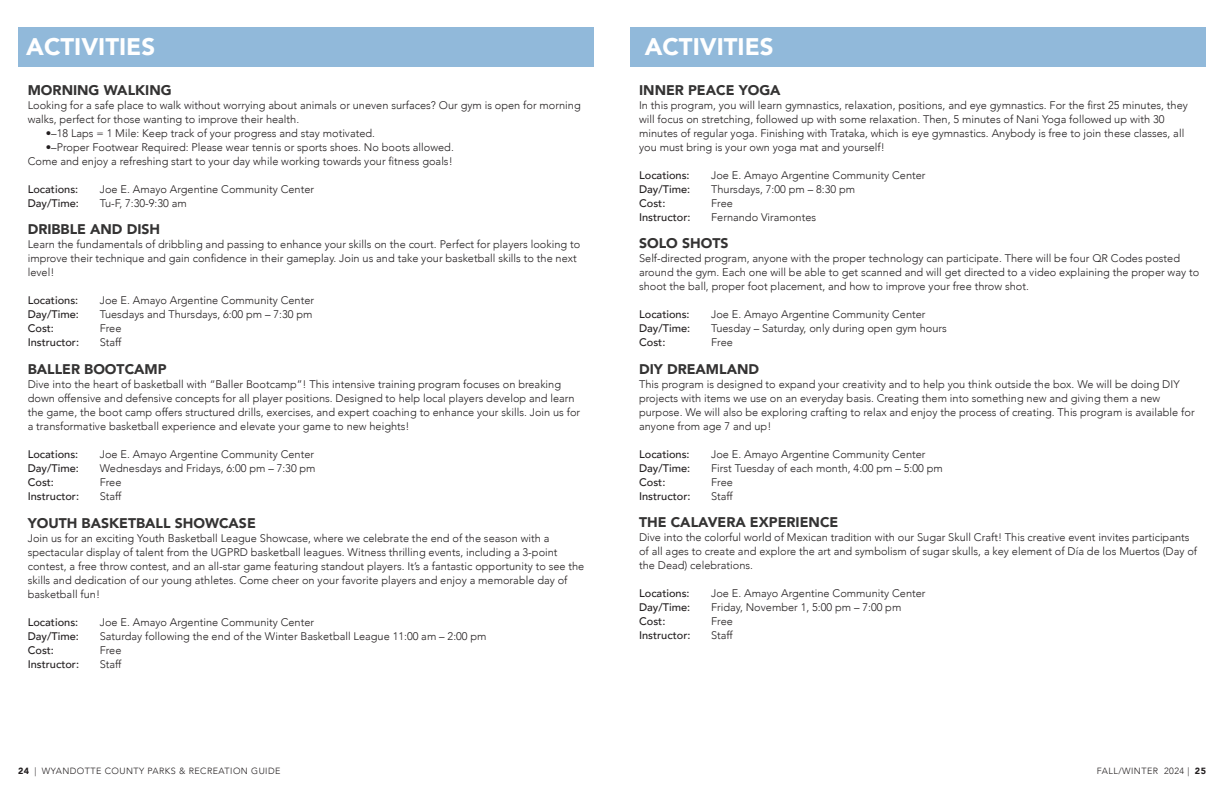
<style>
.page{position:relative;width:1224px;height:792px;background:#fff}
.page>*{position:absolute;margin:0;border:0;box-sizing:border-box;transform-origin:0 0}
.t1{font:900 24px "Avenir";color:#fff}
.activity_header{font:900 14px "Avenir";color:#343333}
.t2{font:300 11px/14px "Avenir";color:#231f20}
.t3{font:500 11px "Avenir";color:#231f20}
.t4{font:300 9px "Avenir";letter-spacing:.05em;color:#231f20}
.s1{font-weight:900}
</style>
<div class="page">
<div style="left:18px;top:27px;width:576px;height:40px;background:#91b9da"></div>
<div style="left:630px;top:27px;width:576px;height:40px;background:#91b9da"></div>
<p class="t1" style="left:26px;top:26px;width:130px">ACTIVITIES</p>
<p class="activity_header" style="left:28px;top:78px;width:146px">MORNING WALKING</p>
<p class="t2" style="left:28px;top:98px;width:555px">Looking for a safe place to walk without worrying about animals or uneven surfaces? Our gym is open for morning walks, perfect for those wanting to improve their health.</p>
<p class="t2" style="left:46px;top:126px;width:331px">•–18 Laps = 1 Mile: Keep track of your progress and stay motivated.</p>
<p class="t2" style="left:46px;top:140px;width:410px">•–Proper Footwear Required: Please wear tennis or sports shoes. No boots allowed.</p>
<p class="t2" style="left:28px;top:154px;width:426px">Come and enjoy a refreshing start to your day while working towards your fitness goals!</p>
<p class="t3" style="left:28px;top:179px;width:52px">Locations:</p>
<p class="t2" style="left:100px;top:182px;width:216px">Joe E. Amayo Argentine Community Center</p>
<p class="t3" style="left:28px;top:193px;width:53px">Day/Time:</p>
<p class="t2" style="left:100px;top:196px;width:89px">Tu-F, 7:30-9:30 am</p>
<p class="activity_header" style="left:28px;top:217px;width:134px">DRIBBLE AND DISH</p>
<p class="t2" style="left:28px;top:237px;width:554px">Learn the fundamentals of dribbling and passing to enhance your skills on the court. Perfect for players looking to improve their technique and gain confidence in their gameplay. Join us and take your basketball skills to the next level!</p>
<p class="t3" style="left:28px;top:291px;width:52px">Locations:</p>
<p class="t2" style="left:100px;top:293px;width:216px">Joe E. Amayo Argentine Community Center</p>
<p class="t3" style="left:28px;top:305px;width:53px">Day/Time:</p>
<p class="t2" style="left:100px;top:307px;width:214px">Tuesdays and Thursdays, 6:00 pm – 7:30 pm</p>
<p class="t3" style="left:28px;top:319px;width:28px">Cost:</p>
<p class="t2" style="left:100px;top:321px;width:23px">Free</p>
<p class="t3" style="left:28px;top:333px;width:53px">Instructor:</p>
<p class="t2" style="left:100px;top:335px;width:23px">Staff</p>
<p class="activity_header" style="left:28px;top:357px;width:140px">BALLER BOOTCAMP</p>
<p class="t2" style="left:28px;top:377px;width:554px">Dive into the heart of basketball with “Baller Bootcamp”! This intensive training program focuses on breaking down offensive and defensive concepts for all player positions. Designed to help local players develop and learn the game, the boot camp offers structured drills, exercises, and expert coaching to enhance your skills. Join us for a transformative basketball experience and elevate your game to new heights!</p>
<p class="t3" style="left:28px;top:444px;width:52px">Locations:</p>
<p class="t2" style="left:100px;top:447px;width:216px">Joe E. Amayo Argentine Community Center</p>
<p class="t3" style="left:28px;top:458px;width:53px">Day/Time:</p>
<p class="t2" style="left:100px;top:461px;width:217px">Wednesdays and Fridays, 6:00 pm – 7:30 pm</p>
<p class="t3" style="left:28px;top:472px;width:28px">Cost:</p>
<p class="t2" style="left:100px;top:475px;width:23px">Free</p>
<p class="t3" style="left:28px;top:487px;width:53px">Instructor:</p>
<p class="t2" style="left:100px;top:489px;width:23px">Staff</p>
<p class="activity_header" style="left:28px;top:511px;width:230px">YOUTH BASKETBALL SHOWCASE</p>
<p class="t2" style="left:28px;top:531px;width:558px">Join us for an exciting Youth Basketball League Showcase, where we celebrate the end of the season with a spectacular display of talent from the UGPRD basketball leagues. Witness thrilling events, including a 3-point contest, a free throw contest, and an all-star game featuring standout players. It’s a fantastic opportunity to see the skills and dedication of our young athletes. Come cheer on your favorite players and enjoy a memorable day of basketball fun!</p>
<p class="t3" style="left:28px;top:612px;width:52px">Locations:</p>
<p class="t2" style="left:100px;top:615px;width:216px">Joe E. Amayo Argentine Community Center</p>
<p class="t3" style="left:28px;top:626px;width:53px">Day/Time:</p>
<p class="t2" style="left:100px;top:629px;width:388px">Saturday following the end of the Winter Basketball League 11:00 am – 2:00 pm</p>
<p class="t3" style="left:28px;top:640px;width:28px">Cost:</p>
<p class="t2" style="left:100px;top:643px;width:23px">Free</p>
<p class="t3" style="left:28px;top:654px;width:53px">Instructor:</p>
<p class="t2" style="left:100px;top:657px;width:23px">Staff</p>
<p class="t1" style="left:645px;top:26px;width:130px">ACTIVITIES</p>
<p class="activity_header" style="left:639px;top:78px;width:143px">INNER PEACE YOGA</p>
<p class="t2" style="left:639px;top:98px;width:550px">In this program, you will learn gymnastics, relaxation, positions, and eye gymnastics. For the first 25 minutes, they will focus on stretching, followed up with some relaxation. Then, 5 minutes of Nani Yoga followed up with 30 minutes of regular yoga. Finishing with Trataka, which is eye gymnastics. Anybody is free to join these classes, all you must bring is your own yoga mat and yourself!</p>
<p class="t3" style="left:639px;top:165px;width:52px">Locations:</p>
<p class="t2" style="left:711px;top:168px;width:216px">Joe E. Amayo Argentine Community Center</p>
<p class="t3" style="left:639px;top:179px;width:53px">Day/Time:</p>
<p class="t2" style="left:711px;top:182px;width:145px">Thursdays, 7:00 pm – 8:30 pm</p>
<p class="t3" style="left:639px;top:193px;width:28px">Cost:</p>
<p class="t2" style="left:711px;top:196px;width:23px">Free</p>
<p class="t3" style="left:639px;top:207px;width:53px">Instructor:</p>
<p class="t2" style="left:711px;top:210px;width:107px">Fernando Viramontes</p>
<p class="activity_header" style="left:639px;top:231px;width:91px">SOLO SHOTS</p>
<p class="t2" style="left:639px;top:251px;width:562px">Self-directed program, anyone with the proper technology can participate. There will be four QR Codes posted around the gym. Each one will be able to get scanned and will get directed to a video explaining the proper way to shoot the ball, proper foot placement, and how to improve your free throw shot.</p>
<p class="t3" style="left:639px;top:305px;width:52px">Locations:</p>
<p class="t2" style="left:711px;top:307px;width:216px">Joe E. Amayo Argentine Community Center</p>
<p class="t3" style="left:639px;top:319px;width:53px">Day/Time:</p>
<p class="t2" style="left:711px;top:321px;width:237px">Tuesday – Saturday, only during open gym hours</p>
<p class="t3" style="left:639px;top:333px;width:28px">Cost:</p>
<p class="t2" style="left:711px;top:335px;width:23px">Free</p>
<p class="activity_header" style="left:639px;top:357px;width:122px">DIY DREAMLAND</p>
<p class="t2" style="left:639px;top:377px;width:557px">This program is designed to expand your creativity and to help you think outside the box. We will be doing DIY projects with items we use on an everyday basis. Creating them into something new and giving them a new purpose. We will also be exploring crafting to relax and enjoy the process of creating. This program is available for anyone from age 7 and up!</p>
<p class="t3" style="left:639px;top:444px;width:52px">Locations:</p>
<p class="t2" style="left:711px;top:447px;width:216px">Joe E. Amayo Argentine Community Center</p>
<p class="t3" style="left:639px;top:458px;width:53px">Day/Time:</p>
<p class="t2" style="left:711px;top:461px;width:233px">First Tuesday of each month, 4:00 pm – 5:00 pm</p>
<p class="t3" style="left:639px;top:472px;width:28px">Cost:</p>
<p class="t2" style="left:711px;top:475px;width:23px">Free</p>
<p class="t3" style="left:639px;top:486px;width:53px">Instructor:</p>
<p class="t2" style="left:711px;top:489px;width:23px">Staff</p>
<p class="activity_header" style="left:639px;top:510px;width:201px">THE CALAVERA EXPERIENCE</p>
<p class="t2" style="left:639px;top:530px;width:560px">Dive into the colorful world of Mexican tradition with our Sugar Skull Craft! This creative event invites participants of all ages to create and explore the art and symbolism of sugar skulls, a key element of Día de los Muertos (Day of the Dead) celebrations.</p>
<p class="t3" style="left:639px;top:584px;width:52px">Locations:</p>
<p class="t2" style="left:711px;top:586px;width:216px">Joe E. Amayo Argentine Community Center</p>
<p class="t3" style="left:639px;top:598px;width:53px">Day/Time:</p>
<p class="t2" style="left:711px;top:600px;width:192px">Friday, November 1, 5:00 pm – 7:00 pm</p>
<p class="t3" style="left:639px;top:612px;width:28px">Cost:</p>
<p class="t2" style="left:711px;top:614px;width:23px">Free</p>
<p class="t3" style="left:639px;top:626px;width:53px">Instructor:</p>
<p class="t2" style="left:711px;top:628px;width:23px">Staff</p>
<p class="t4" style="left:18px;top:766px;width:264px"><span class="s1">24</span> | WYANDOTTE COUNTY PARKS &amp; RECREATION GUIDE</p>
<p class="t4" style="left:1097px;top:766px;width:111px">FALL/WINTER 2024 | <span class="s1">25</span></p>
</div>
